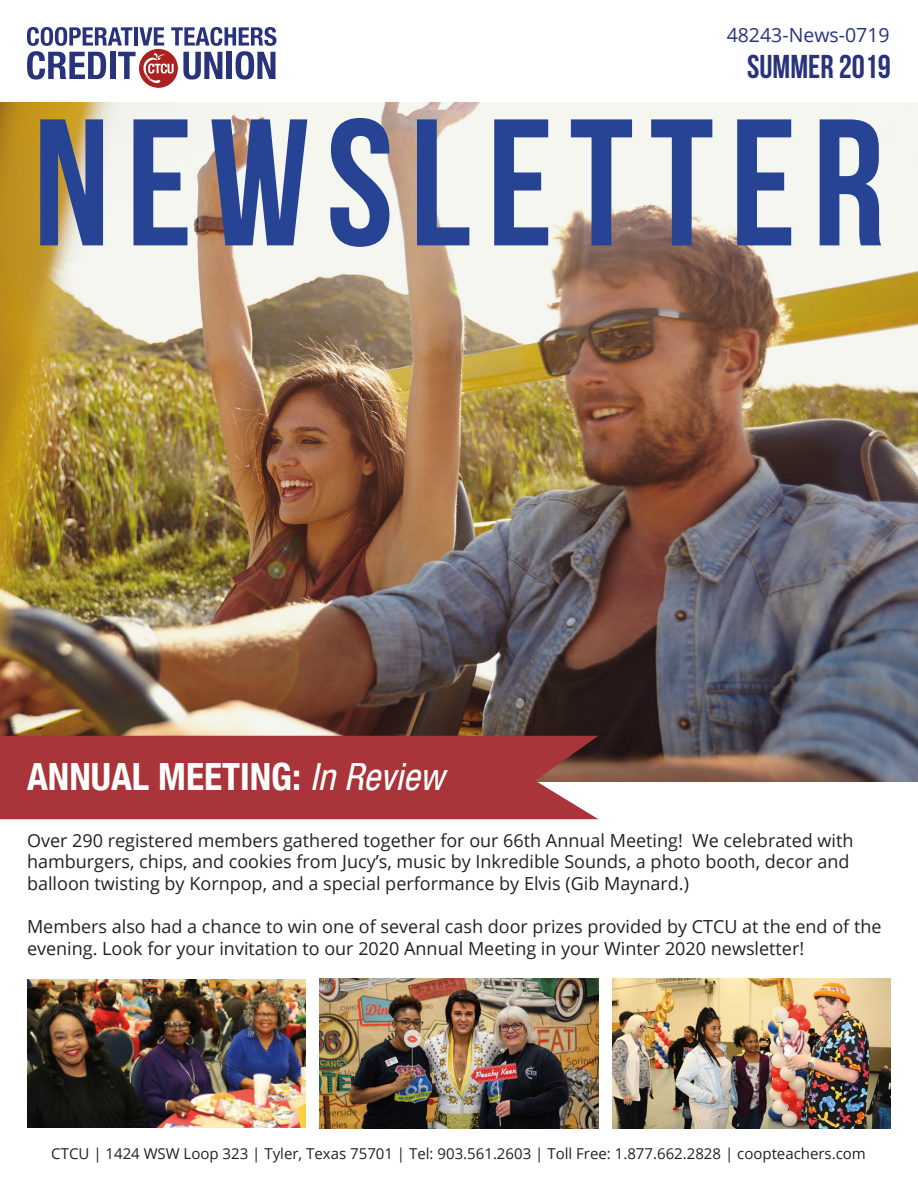
<style>
.page{position:relative;width:918px;height:1188px;background:#fff}
.page>*{position:absolute;margin:0;border:0;box-sizing:border-box;transform-origin:0 0}
.t1{font:180px "Bebas Neue";letter-spacing:.09em;color:#274494}
.t2{font:700 condensed 37.5px "Helvetica Neue LT";color:#fff}
.t3{font:33px "Bebas Neue";color:#29337c}
.t4{font:19.5px "Open Sans";color:#29337c}
.t5{font:18px/21.6px "Open Sans";color:#232020}
.t6{font:15px "Open Sans";color:#232020}
.s1{font-weight:400;font-style:italic}
</style>
<div class="page">
<img style="left:0;top:103px;width:918px;height:679px">
<div style="left:139px;top:49px;width:39px;height:39px;background:#ac2020;border-radius:50%"></div>
<svg style="left:27px;top:27px;width:249px;height:56px"></svg>
<img style="left:27px;top:980px;width:279px;height:148px">
<div style="left:0;top:736px;width:598px;height:83px;background:#a9343a"></div>
<img style="left:320px;top:978px;width:278px;height:150px">
<img style="left:612px;top:978px;width:279px;height:150px">
<p class="t4" style="left:727px;top:21px;width:165px">48243-News-0719</p>
<p class="t3" style="left:747px;top:49px;width:145px">SUMMER 2019</p>
<p class="t1" style="left:33px;top:84px;width:853px">NEWSLETTER</p>
<p class="t2" style="left:27px;top:754px;width:419px">ANNUAL MEETING: <span class="s1">In Review</span></p>
<p class="t5" style="left:27px;top:829px;width:828px">Over 290 registered members gathered together for our 66th Annual Meeting! We celebrated with hamburgers, chips, and cookies from Jucy’s, music by Inkredible Sounds, a photo booth, decor and balloon twisting by Kornpop, and a special performance by Elvis (Gib Maynard.)</p>
<p class="t5" style="left:27px;top:915px;width:856px">Members also had a chance to win one of several cash door prizes provided by CTCU at the end of the evening. Look for your invitation to our 2020 Annual Meeting in your Winter 2020 newsletter!</p>
<p class="t6" style="left:51px;top:1143px;width:816px">CTCU | 1424 WSW Loop 323 | Tyler, Texas 75701 | Tel: 903.561.2603 | Toll Free: 1.877.662.2828 | coopteachers.com</p>
</div>
